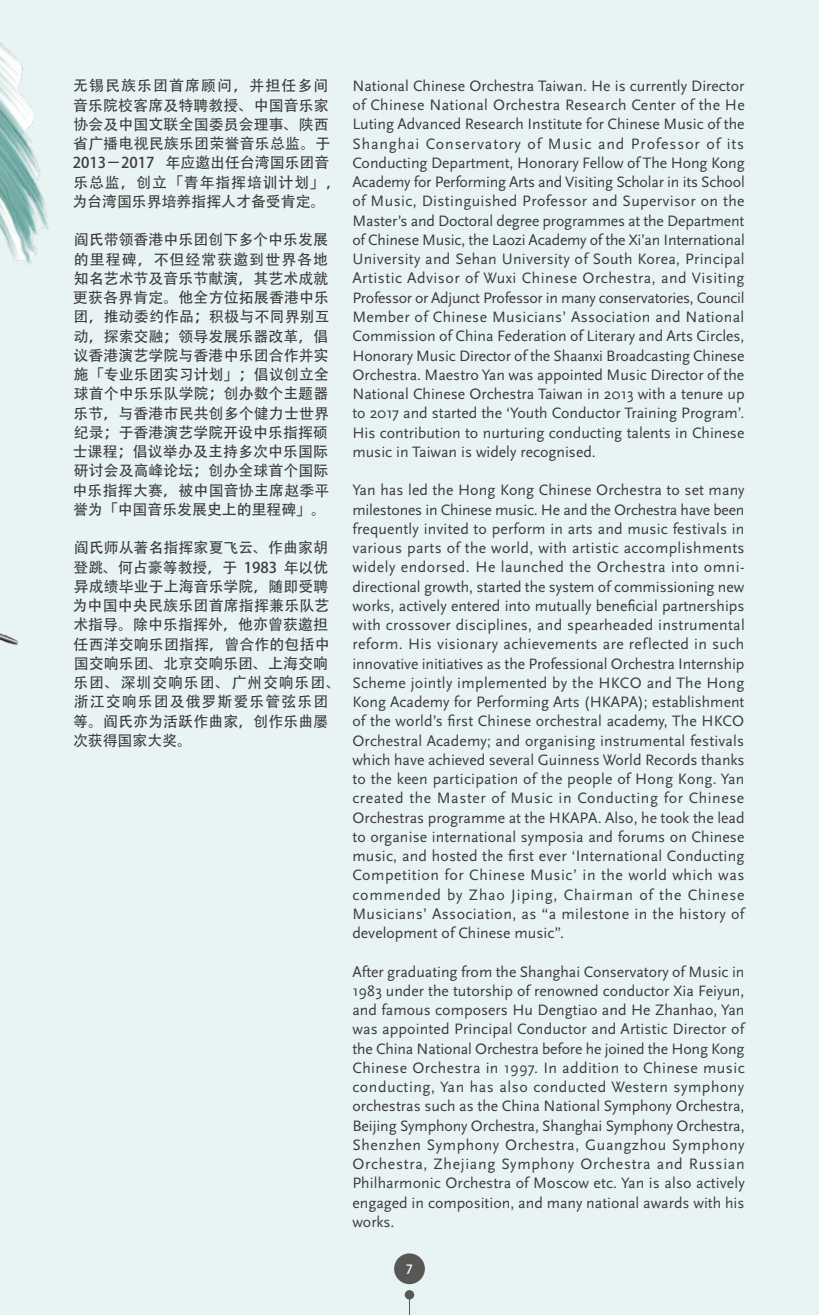
<style>
.page{position:relative;width:819px;height:1315px;background:#e8f3f3}
.page>*{position:absolute;margin:0;border:0;box-sizing:border-box;transform-origin:0 0}
.t1{font:15.75px/19.2px "Scala Sans Pro";color:#3c3c3b;text-align:justify}
.t2{font:14.88px/19.2px "Adobe Heiti Std";letter-spacing:.01em;color:#3c3c3b}
.t3{font:12.6px "Adobe Heiti Std";color:#fff}
</style>
<div class="page">
<img style="left:0;top:42px;width:33px;height:89px">
<img style="left:0;top:131px;width:49px;height:514px">
<div style="left:394px;top:1253px;width:31px;height:31px;background:#575756;border-radius:50%"></div>
<div style="left:405px;top:1290px;width:9px;height:9px;background:#575756;border-radius:50%"></div>
<svg style="left:409px;top:1299px;width:1px;height:16px"></svg>
<p class="t2" style="left:72px;top:77px;width:270px">无锡民族乐团首席顾问，并担任多间音乐院校客席及特聘教授、中国音乐家协会及中国文联全国委员会理事、陕西省广播电视民族乐团荣誉音乐总监。于<br>2013－2017 年应邀出任台湾国乐团音乐总监，创立「青年指挥培训计划」，为台湾国乐界培养指挥人才备受肯定。</p>
<p class="t2" style="left:72px;top:231px;width:259px">阎氏带领香港中乐团创下多个中乐发展的里程碑，不但经常获邀到世界各地知名艺术节及音乐节献演，其艺术成就更获各界肯定。他全方位拓展香港中乐团，推动委约作品；积极与不同界别互动，探索交融；领导发展乐器改革，倡议香港演艺学院与香港中乐团合作并实施「专业乐团实习计划」；倡议创立全球首个中乐乐队学院；创办数个主题器乐节，与香港市民共创多个健力士世界纪录；于香港演艺学院开设中乐指挥硕士课程；倡议举办及主持多次中乐国际研讨会及高峰论坛；创办全球首个国际中乐指挥大赛，被中国音协主席赵季平誉为「中国音乐发展史上的里程碑」。</p>
<p class="t2" style="left:72px;top:539px;width:270px">阎氏师从著名指挥家夏飞云、作曲家胡登跳、何占豪等教授，于 1983 年以优异成绩毕业于上海音乐学院，随即受聘为中国中央民族乐团首席指挥兼乐队艺术指导。除中乐指挥外，他亦曾获邀担任西洋交响乐团指挥，曾合作的包括中国交响乐团、北京交响乐团、上海交响乐团、深圳交响乐团、广州交响乐团、浙江交响乐团及俄罗斯爱乐管弦乐团等。阎氏亦为活跃作曲家，创作乐曲屡次获得国家大奖。</p>
<p class="t1" style="left:352px;top:76px;width:394px">National Chinese Orchestra Taiwan. He is currently Director of Chinese National Orchestra Research Center of the He Luting Advanced Research Institute for Chinese Music of the Shanghai Conservatory of Music and Professor of its Conducting Department, Honorary Fellow of The Hong Kong Academy for Performing Arts and Visiting Scholar in its School of Music, Distinguished Professor and Supervisor on the Master’s and Doctoral degree programmes at the Department of Chinese Music, the Laozi Academy of the Xi’an International University and Sehan University of South Korea, Principal Artistic Advisor of Wuxi Chinese Orchestra, and Visiting Professor or Adjunct Professor in many conservatories, Council Member of Chinese Musicians’ Association and National Commission of China Federation of Literary and Arts Circles, Honorary Music Director of the Shaanxi Broadcasting Chinese Orchestra. Maestro Yan was appointed Music Director of the National Chinese Orchestra Taiwan in 2013 with a tenure up to 2017 and started the ‘Youth Conductor Training Program’.<br>His contribution to nurturing conducting talents in Chinese music in Taiwan is widely recognised.</p>
<p class="t1" style="left:352px;top:480px;width:394px">Yan has led the Hong Kong Chinese Orchestra to set many milestones in Chinese music. He and the Orchestra have been frequently invited to perform in arts and music festivals in various parts of the world, with artistic accomplishments widely endorsed. He launched the Orchestra into omni&shy;directional growth, started the system of commissioning new works, actively entered into mutually beneficial partnerships with crossover disciplines, and spearheaded instrumental reform. His visionary achievements are reflected in such innovative initiatives as the Professional Orchestra Internship Scheme jointly implemented by the HKCO and The Hong Kong Academy for Performing Arts (HKAPA); establishment of the world’s first Chinese orchestral academy, The HKCO Orchestral Academy; and organising instrumental festivals which have achieved several Guinness World Records thanks to the keen participation of the people of Hong Kong. Yan created the Master of Music in Conducting for Chinese Orchestras programme at the HKAPA. Also, he took the lead to organise international symposia and forums on Chinese music, and hosted the first ever ‘International Conducting Competition for Chinese Music’ in the world which was commended by Zhao Jiping, Chairman of the Chinese Musicians’ Association, as “a milestone in the history of development of Chinese music”.</p>
<p class="t1" style="left:352px;top:962px;width:394px">After graduating from the Shanghai Conservatory of Music in 1983 under the tutorship of renowned conductor Xia Feiyun, and famous composers Hu Dengtiao and He Zhanhao, Yan was appointed Principal Conductor and Artistic Director of the China National Orchestra before he joined the Hong Kong Chinese Orchestra in 1997. In addition to Chinese music conducting, Yan has also conducted Western symphony orchestras such as the China National Symphony Orchestra, Beijing Symphony Orchestra, Shanghai Symphony Orchestra, Shenzhen Symphony Orchestra, Guangzhou Symphony Orchestra, Zhejiang Symphony Orchestra and Russian Philharmonic Orchestra of Moscow etc. Yan is also actively engaged in composition, and many national awards with his works.</p>
<p class="t3" style="left:406px;top:1261px;width:9px">7</p>
</div>
